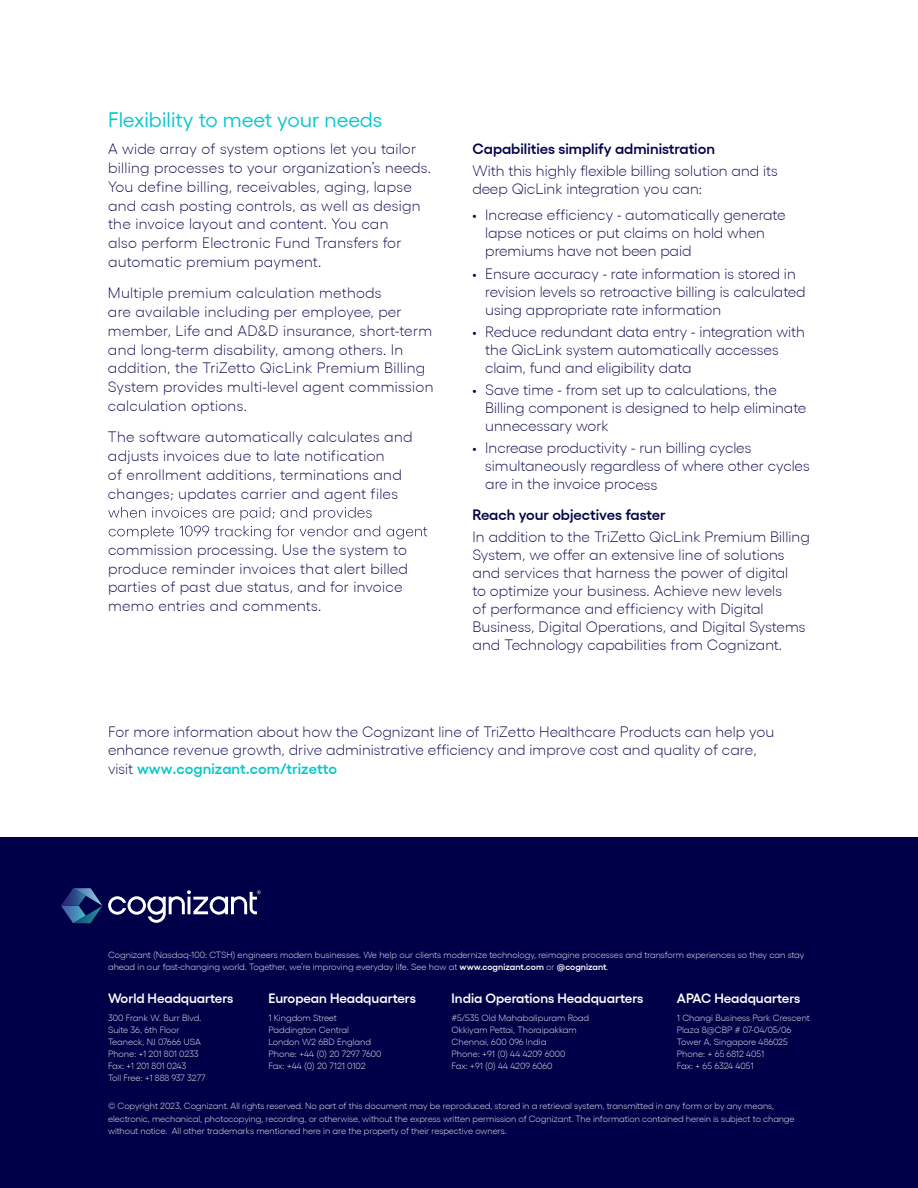
<style>
.page{position:relative;width:918px;height:1188px;background:#fff}
.page>*{position:absolute;margin:0;border:0;box-sizing:border-box;transform-origin:0 0}
.t1{font:21px "Gellix";color:#06c7cc}
.t2{font:300 15px/18px "Gellix";color:#000048}
.t3{font:300 15px/18.8px "Gellix";letter-spacing:.02em;color:#000048}
.t4{font:600 15px "Gellix";color:#000048}
.t5{font:600 13.5px "Gellix";color:#fff}
.t6{font:300 9px/12px "Gellix";letter-spacing:-.01em;color:#fff}
.s1{font-weight:600;color:#06c7cc}
.s2{font-weight:600}
</style>
<div class="page">
<svg style="left:108px;top:507px;width:264px;height:13px"></svg>
<svg style="left:109px;top:526px;width:318px;height:13px"></svg>
<div style="left:0;top:837px;width:918px;height:351px;background:#000048"></div>
<svg style="left:61px;top:888px;width:200px;height:35px"></svg>
<h1 class="t1" style="left:108px;top:104px;width:276px">Flexibility to meet your needs</h1>
<p class="t3" style="left:108px;top:138px;width:325px">A wide array of system options let you tailor billing processes to your organization’s needs.<br>You define billing, receivables, aging, lapse and cash posting controls, as well as design the invoice layout and content. You can<br>also perform Electronic Fund Transfers for automatic premium payment.</p>
<p class="t3" style="left:108px;top:282px;width:327px">Multiple premium calculation methods<br>are available including per employee, per member, Life and AD&amp;D insurance, short-term and long-term disability, among others. In addition, the TriZetto QicLink Premium Billing System provides multi-level agent commission calculation options.</p>
<p class="t3" style="left:108px;top:426px;width:306px">The software automatically calculates and adjusts invoices due to late notification<br>of enrollment additions, terminations and changes; updates carrier and agent files</p>
<p class="t3" style="left:108px;top:539px;width:301px">commission processing. Use the system to produce reminder invoices that alert billed parties of past due status, and for invoice memo entries and comments.</p>
<p class="t4" style="left:473px;top:137px;width:244px">Capabilities simplify administration</p>
<p class="t2" style="left:473px;top:160px;width:307px">With this highly flexible billing solution and its deep QicLink integration you can:</p>
<p class="t2" style="left:485px;top:205px;width:302px;text-indent:-13px">• Increase efficiency - automatically generate lapse notices or put claims on hold when premiums have not been paid</p>
<p class="t2" style="left:485px;top:263px;width:322px;text-indent:-13px">• Ensure accuracy - rate information is stored in revision levels so retroactive billing is calculated using appropriate rate information</p>
<p class="t2" style="left:485px;top:321px;width:321px;text-indent:-13px">• Reduce redundant data entry - integration with the QicLink system automatically accesses claim, fund and eligibility data</p>
<p class="t2" style="left:485px;top:380px;width:323px;text-indent:-13px">• Save time - from set up to calculations, the<br>Billing component is designed to help eliminate unnecessary work</p>
<p class="t2" style="left:485px;top:438px;width:326px;text-indent:-13px">• Increase productivity - run billing cycles simultaneously regardless of where other cycles are in the invoice process</p>
<p class="t4" style="left:473px;top:503px;width:195px">Reach your objectives faster</p>
<p class="t2" style="left:473px;top:527px;width:339px">In addition to the TriZetto QicLink Premium Billing System, we offer an extensive line of solutions and services that harness the power of digital<br>to optimize your business. Achieve new levels<br>of performance and efficiency with Digital Business, Digital Operations, and Digital Systems and Technology capabilities from Cognizant.</p>
<p class="t2" style="left:108px;top:721px;width:668px;line-height:18.6px">For more information about how the Cognizant line of TriZetto Healthcare Products can help you enhance revenue growth, drive administrative efficiency and improve cost and quality of care, visit <span class="s1">www.cognizant.com/trizetto</span></p>
<p class="t6" style="left:108px;top:948px;width:698px">Cognizant (Nasdaq-100: CTSH) engineers modern businesses. We help our clients modernize technology, reimagine processes and transform experiences so they can stay ahead in our fast-changing world. Together, we’re improving everyday life. See how at <span class="s2">www.cognizant.com</span> or <span class="s2">@cognizant</span>.</p>
<p class="t5" style="left:108px;top:988px;width:127px">World Headquarters</p>
<p class="t6" style="left:108px;top:1011px;width:99px">300 Frank W. Burr Blvd.<br>Suite 36, 6th Floor<br>Teaneck, NJ 07666 USA<br>Phone: +1 201 801 0233<br>Fax: +1 201 801 0243<br>Toll Free: +1 888 937 3277</p>
<p class="t5" style="left:268px;top:988px;width:149px">European Headquarters</p>
<p class="t6" style="left:268px;top:1011px;width:114px">1 Kingdom Street<br>Paddington Central<br>London W2 6BD England<br>Phone: +44 (0) 20 7297 7600<br>Fax: +44 (0) 20 7121 0102</p>
<p class="t5" style="left:452px;top:988px;width:193px">India Operations Headquarters</p>
<p class="t6" style="left:452px;top:1011px;width:139px">#5/535 Old Mahabalipuram Road<br>Okkiyam Pettai, Thoraipakkam<br>Chennai, 600 096 India<br>Phone: +91 (0) 44 4209 6000<br>Fax: +91 (0) 44 4209 6060</p>
<p class="t5" style="left:677px;top:988px;width:125px">APAC Headquarters</p>
<p class="t6" style="left:677px;top:1011px;width:134px">1 Changi Business Park Crescent<br>Plaza 8@CBP # 07-04/05/06<br>Tower A, Singapore 486025<br>Phone: + 65 6812 4051<br>Fax: + 65 6324 4051</p>
<p class="t6" style="left:108px;top:1099px;width:688px">© Copyright 2023, Cognizant. All rights reserved. No part of this document may be reproduced, stored in a retrieval system, transmitted in any form or by any means, electronic, mechanical, photocopying, recording, or otherwise, without the express written permission of Cognizant. The information contained herein is subject to change without notice. All other trademarks mentioned here in are the property of their respective owners.</p>
</div>
